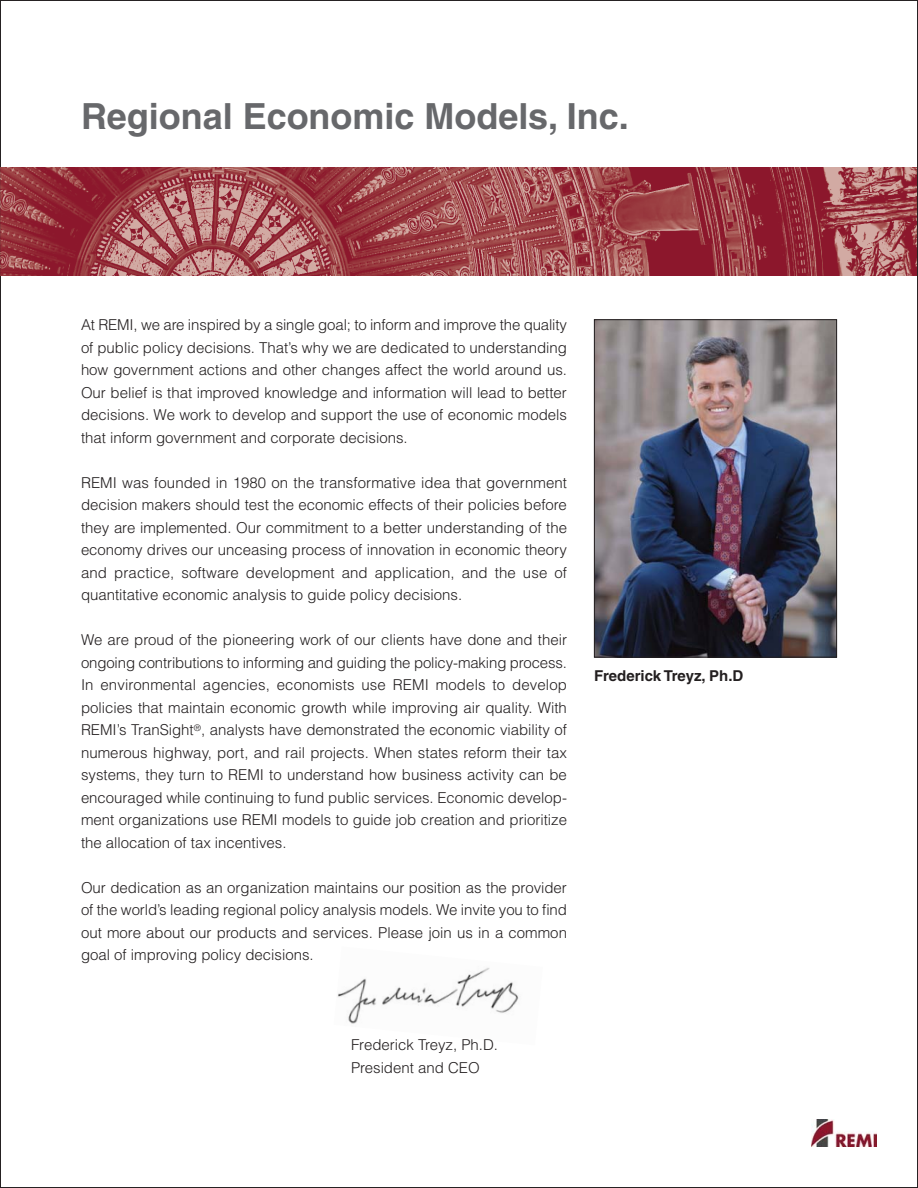
<style>
.page{position:relative;width:918px;height:1188px;background:#fff}
.page>*{position:absolute;margin:0;border:0;box-sizing:border-box;transform-origin:0 0}
.t1{font:700 36px "Helvetica";color:#67686b}
.t2{font:300 15px/22.5px "Helvetica";color:#231f20;text-align:justify}
.t3{font:700 15px "Helvetica";color:#231f20}
</style>
<div class="page">
<img style="left:811px;top:1119px;width:66px;height:27px">
<img style="left:596px;top:321px;width:239px;height:335px">
<div style="left:594px;top:319px;width:243px;height:339px;border:1px solid #231f20"></div>
<img style="left:1px;top:168px;width:916px;height:108px">
<img style="left:337px;top:967px;width:182px;height:57px">
<svg style="left:0;top:0;width:1px;height:1188px"></svg>
<h1 class="t1" style="left:81px;top:103px;width:549px">Regional Economic Models, Inc.</h1>
<p class="t2" style="left:81px;top:315px;width:488px">At REMI, we are inspired by a single goal; to inform and improve the quality of public policy decisions. That’s why we are dedicated to understanding how government actions and other changes affect the world around us.<br>Our belief is that improved knowledge and information will lead to better decisions. We work to develop and support the use of economic models that inform government and corporate decisions.</p>
<p class="t2" style="left:81px;top:472px;width:488px">REMI was founded in 1980 on the transformative idea that government decision makers should test the economic effects of their policies before they are implemented. Our commitment to a better understanding of the economy drives our unceasing process of innovation in economic theory and practice, software development and application, and the use of quantitative economic analysis to guide policy decisions.</p>
<p class="t2" style="left:81px;top:630px;width:488px">We are proud of the pioneering work of our clients have done and their ongoing contributions to informing and guiding the policy-making process.<br>In environmental agencies, economists use REMI models to develop policies that maintain economic growth while improving air quality. With REMI’s TranSight<sup>®</sup>, analysts have demonstrated the economic viability of numerous highway, port, and rail projects. When states reform their tax systems, they turn to REMI to understand how business activity can be encouraged while continuing to fund public services. Economic develop&shy;ment organizations use REMI models to guide job creation and prioritize the allocation of tax incentives.</p>
<p class="t2" style="left:81px;top:877px;width:488px">Our dedication as an organization maintains our position as the provider of the world’s leading regional policy analysis models. We invite you to find out more about our products and services. Please join us in a common goal of improving policy decisions.</p>
<p class="t3" style="left:594px;top:671px;width:151px">Frederick Treyz, Ph.D</p>
<p class="t2" style="left:351px;top:1035px;width:149px">Frederick Treyz, Ph.D.<br>President and CEO</p>
</div>
